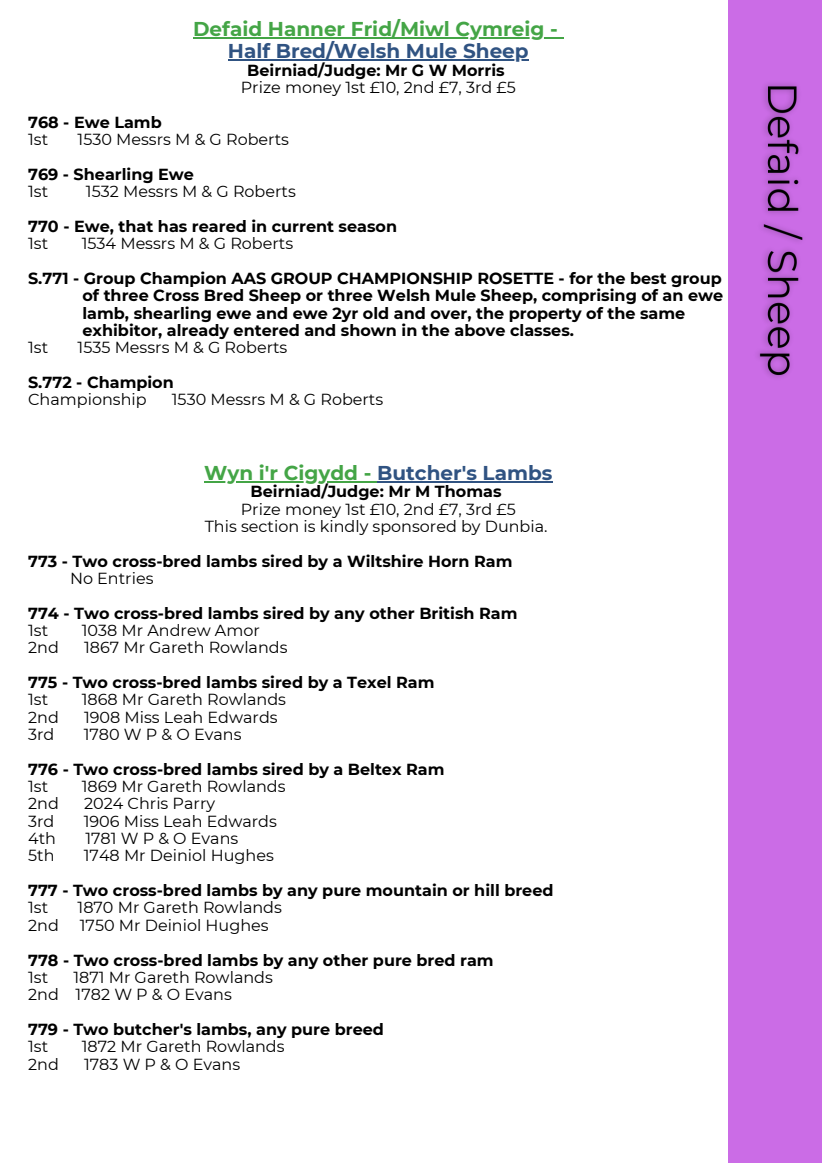
<style>
.page{position:relative;width:822px;height:1163px;background:#fff}
.page>*{position:absolute;margin:0;border:0;box-sizing:border-box;transform-origin:0 0}
.t1{font:700 20px "Montserrat";color:#305382}
.t2{font:700 20px "Montserrat";color:#44a546}
.t3{font:700 16px/17.4px "Montserrat";color:#000}
.t4{font:16px/17.4px "Montserrat";color:#000;text-align:center}
.s1{font-weight:700}
.s2{font-weight:400}
.s3{color:#44a546}
</style>
<div class="page">
<div style="left:729px;top:0;width:93px;height:1162px;background:#cb6ce6"></div>
<img style="left:758px;top:83px;width:45px;height:295px">
<hr style="left:193px;top:37px;width:365px;height:1px;background:#44a546">
<hr style="left:228px;top:60px;width:301px;height:1px;background:#305382">
<hr style="left:204px;top:481px;width:173px;height:1px;background:#44a546">
<hr style="left:377px;top:481px;width:175px;height:1px;background:#305382">
<h2 class="t2" style="left:193px;top:16px;width:366px">Defaid Hanner Frid/Miwl Cymreig -</h2>
<p class="t1" style="left:228px;top:39px;width:302px">Half Bred/Welsh Mule Sheep</p>
<p class="t4" style="left:241px;top:61px;width:276px"><span class="s1">Beirniad/Judge: Mr G W Morris<br></span>Prize money 1st £10, 2nd £7, 3rd £5</p>
<p class="t3" style="left:28px;top:113px;width:135px">768 - Ewe Lamb<br><span class="s2">1st</span></p>
<p class="t4" style="left:28px;top:122px;width:262px;line-height:34.6px;text-align:left;text-indent:49px">1530 Messrs M &amp; G Roberts<br><span class="s1">769 - Shearling Ewe</span></p>
<p class="t4" style="left:28px;top:183px;width:22px">1st</p>
<p class="t4" style="left:86px;top:183px;width:211px">1532 Messrs M &amp; G Roberts</p>
<p class="t3" style="left:28px;top:217px;width:371px">770 - Ewe, that has reared in current season</p>
<p class="t4" style="left:28px;top:235px;width:22px">1st</p>
<p class="t4" style="left:82px;top:235px;width:213px">1534 Messrs M &amp; G Roberts</p>
<p class="t3" style="left:28px;top:269px;width:695px">S.771 - Group Champion AAS GROUP CHAMPIONSHIP ROSETTE - for the best group</p>
<p class="t3" style="left:82px;top:287px;width:642px">of three Cross Bred Sheep or three Welsh Mule Sheep, comprising of an ewe</p>
<p class="t3" style="left:82px;top:304px;width:604px">lamb, shearling ewe and ewe 2yr old and over, the property of the same</p>
<p class="t3" style="left:82px;top:321px;width:493px">exhibitor, already entered and shown in the above classes.</p>
<p class="t4" style="left:28px;top:339px;width:22px">1st</p>
<p class="t4" style="left:78px;top:339px;width:211px">1535 Messrs M &amp; G Roberts</p>
<p class="t3" style="left:28px;top:373px;width:147px">S.772 - Champion</p>
<p class="t4" style="left:28px;top:391px;width:120px">Championship</p>
<p class="t4" style="left:172px;top:391px;width:213px">1530 Messrs M &amp; G Roberts</p>
<p class="t1" style="left:204px;top:460px;width:350px"><span class="s3">Wyn i'r Cigydd -</span> Butcher's Lambs</p>
<p class="t3" style="left:251px;top:483px;width:252px">Beirniad/Judge: Mr M Thomas</p>
<p class="t4" style="left:241px;top:500px;width:276px">Prize money 1st £10, 2nd £7, 3rd £5</p>
<p class="t4" style="left:205px;top:517px;width:344px">This section is kindly sponsored by Dunbia.</p>
<p class="t3" style="left:28px;top:552px;width:486px">773 - Two cross-bred lambs sired by a Wiltshire Horn Ram</p>
<p class="t4" style="left:70px;top:569px;width:85px">No Entries</p>
<p class="t3" style="left:28px;top:604px;width:491px">774 - Two cross-bred lambs sired by any other British Ram</p>
<p class="t4" style="left:28px;top:621px;width:22px">1st</p>
<p class="t4" style="left:82px;top:621px;width:180px">1038 Mr Andrew Amor</p>
<p class="t4" style="left:28px;top:639px;width:32px">2nd</p>
<p class="t4" style="left:84px;top:639px;width:205px">1867 Mr Gareth Rowlands</p>
<p class="t3" style="left:28px;top:673px;width:408px">775 - Two cross-bred lambs sired by a Texel Ram</p>
<p class="t4" style="left:28px;top:691px;width:22px">1st</p>
<p class="t4" style="left:82px;top:691px;width:206px">1868 Mr Gareth Rowlands</p>
<p class="t4" style="left:28px;top:708px;width:32px">2nd</p>
<p class="t4" style="left:84px;top:708px;width:195px">1908 Miss Leah Edwards</p>
<p class="t4" style="left:28px;top:725px;width:28px">3rd</p>
<p class="t4" style="left:84px;top:725px;width:159px">1780 W P &amp; O Evans</p>
<p class="t3" style="left:28px;top:760px;width:418px">776 - Two cross-bred lambs sired by a Beltex Ram</p>
<p class="t4" style="left:28px;top:777px;width:22px">1st</p>
<p class="t4" style="left:82px;top:777px;width:205px">1869 Mr Gareth Rowlands</p>
<p class="t4" style="left:28px;top:795px;width:32px">2nd</p>
<p class="t4" style="left:84px;top:795px;width:133px">2024 Chris Parry</p>
<p class="t4" style="left:28px;top:812px;width:28px">3rd</p>
<p class="t4" style="left:84px;top:812px;width:195px">1906 Miss Leah Edwards</p>
<p class="t4" style="left:28px;top:829px;width:29px">4th</p>
<p class="t4" style="left:85px;top:829px;width:155px">1781 W P &amp; O Evans</p>
<p class="t4" style="left:28px;top:847px;width:28px">5th</p>
<p class="t3" style="left:28px;top:838px;width:527px;line-height:34.6px;text-indent:56px"><span class="s2">1748 Mr Deiniol Hughes<br></span>777 - Two cross-bred lambs by any pure mountain or hill breed</p>
<p class="t4" style="left:28px;top:899px;width:22px">1st</p>
<p class="t4" style="left:78px;top:899px;width:206px">1870 Mr Gareth Rowlands</p>
<p class="t4" style="left:28px;top:916px;width:32px">2nd</p>
<p class="t4" style="left:80px;top:916px;width:190px">1750 Mr Deiniol Hughes</p>
<p class="t3" style="left:28px;top:951px;width:467px">778 - Two cross-bred lambs by any other pure bred ram</p>
<p class="t4" style="left:28px;top:968px;width:22px">1st</p>
<p class="t4" style="left:73px;top:968px;width:201px">1871 Mr Gareth Rowlands</p>
<p class="t4" style="left:28px;top:985px;width:205px">2nd 1782 W P &amp; O Evans</p>
<p class="t3" style="left:28px;top:1020px;width:357px">779 - Two butcher's lambs, any pure breed</p>
<p class="t4" style="left:28px;top:1037px;width:22px">1st</p>
<p class="t4" style="left:82px;top:1037px;width:204px">1872 Mr Gareth Rowlands</p>
<p class="t4" style="left:28px;top:1055px;width:32px">2nd</p>
<p class="t4" style="left:84px;top:1055px;width:158px">1783 W P &amp; O Evans</p>
</div>
